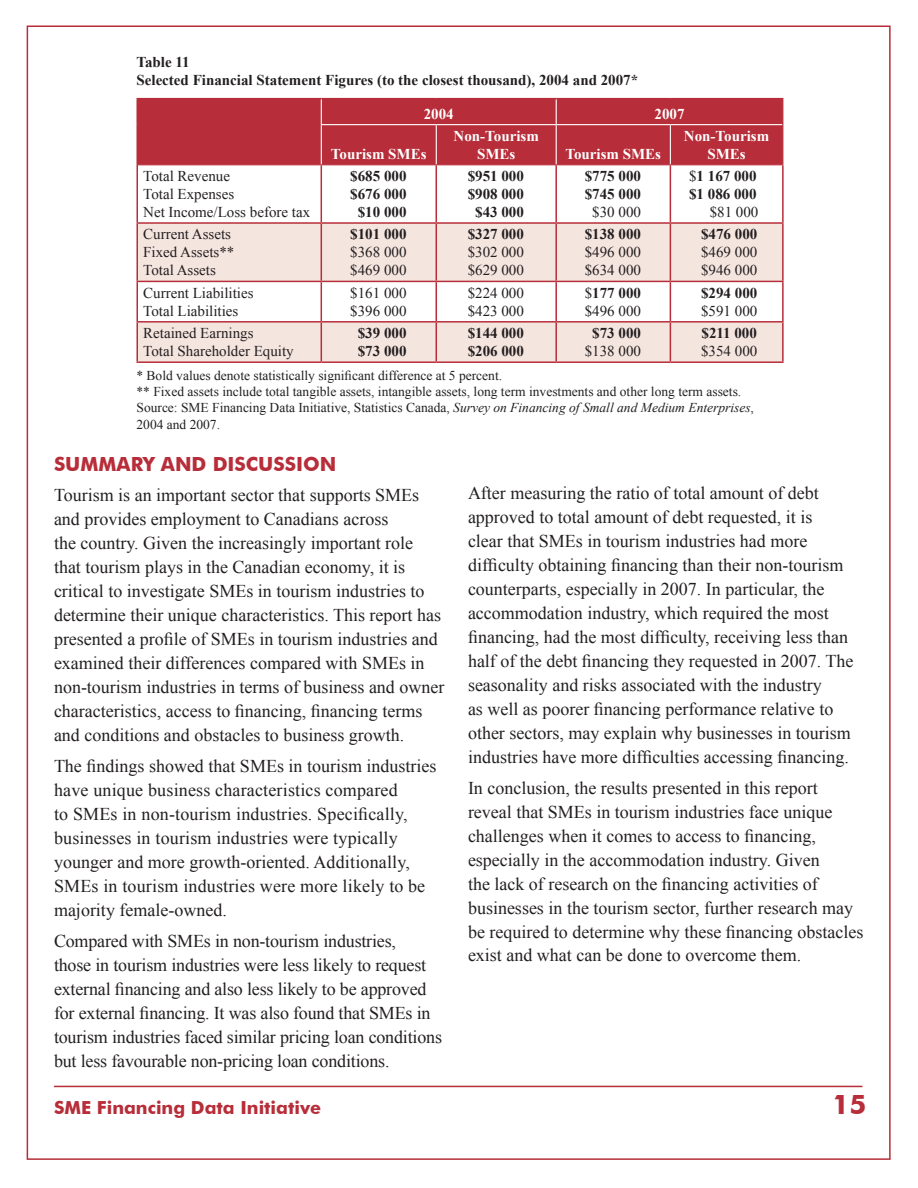
<style>
.page{position:relative;width:918px;height:1188px;background:#fff}
.page>*{position:absolute;margin:0;border:0;box-sizing:border-box;transform-origin:0 0}
.t1{font:700 27px "Futura BT";color:#b72d39}
.t2{font:700 19.5px "Futura BT";color:#b72d39}
.t3{font:18px/24px "Times New Roman";color:#231f20}
.t4{font:700 18px "Futura BT";color:#b72d39}
.t5{font:15px/18px "Times New Roman";color:#231f20}
.t6{font:700 15px/18px "Times New Roman";color:#231f20}
.t7{font:700 15px/18px "Times New Roman";color:#fff;text-align:center}
.t8{font:13.5px/16.2px "Times New Roman";color:#231f20}
.s1{font-weight:400}
.s2{font-weight:700}
.s3{font-style:italic}
</style>
<div class="page">
<hr style="left:54px;top:1086px;width:808px;height:1px;background:#b72d39">
<svg style="left:138px;top:165px;width:644px;height:57px"></svg>
<svg style="left:138px;top:224px;width:644px;height:137px;fill:#f5e5df"></svg>
<hr style="left:136px;top:98px;width:185px;height:1px;background:#b72d39">
<hr style="left:136px;top:99px;width:2px;height:26px;background:#b72d39">
<hr style="left:136px;top:125px;width:2px;height:40px;background:#b72d39">
<hr style="left:136px;top:165px;width:2px;height:57px;background:#b72d39">
<hr style="left:321px;top:165px;width:1px;height:57px;background:#b72d39">
<hr style="left:436px;top:165px;width:1px;height:57px;background:#b72d39">
<hr style="left:555px;top:165px;width:2px;height:57px;background:#b72d39">
<hr style="left:670px;top:165px;width:1px;height:57px;background:#b72d39">
<hr style="left:782px;top:165px;width:2px;height:57px;background:#b72d39">
<hr style="left:136px;top:222px;width:185px;height:2px;background:#b72d39">
<hr style="left:136px;top:224px;width:2px;height:57px;background:#b72d39">
<hr style="left:321px;top:222px;width:115px;height:2px;background:#b72d39">
<hr style="left:321px;top:224px;width:1px;height:57px;background:#b72d39">
<hr style="left:436px;top:222px;width:120px;height:2px;background:#b72d39">
<hr style="left:436px;top:224px;width:1px;height:57px;background:#b72d39">
<hr style="left:556px;top:222px;width:114px;height:2px;background:#b72d39">
<hr style="left:555px;top:224px;width:2px;height:57px;background:#b72d39">
<hr style="left:670px;top:222px;width:114px;height:2px;background:#b72d39">
<hr style="left:670px;top:224px;width:1px;height:57px;background:#b72d39">
<hr style="left:782px;top:224px;width:2px;height:57px;background:#b72d39">
<hr style="left:136px;top:281px;width:185px;height:1px;background:#b72d39">
<hr style="left:136px;top:282px;width:2px;height:39px;background:#b72d39">
<hr style="left:321px;top:281px;width:115px;height:1px;background:#b72d39">
<hr style="left:321px;top:282px;width:1px;height:39px;background:#b72d39">
<hr style="left:436px;top:281px;width:120px;height:1px;background:#b72d39">
<hr style="left:436px;top:282px;width:1px;height:39px;background:#b72d39">
<hr style="left:556px;top:281px;width:114px;height:1px;background:#b72d39">
<hr style="left:555px;top:282px;width:2px;height:39px;background:#b72d39">
<hr style="left:670px;top:281px;width:114px;height:1px;background:#b72d39">
<hr style="left:670px;top:282px;width:1px;height:39px;background:#b72d39">
<hr style="left:782px;top:282px;width:2px;height:39px;background:#b72d39">
<hr style="left:136px;top:321px;width:185px;height:2px;background:#b72d39">
<hr style="left:136px;top:323px;width:2px;height:38px;background:#b72d39">
<hr style="left:321px;top:321px;width:115px;height:2px;background:#b72d39">
<hr style="left:321px;top:323px;width:1px;height:38px;background:#b72d39">
<hr style="left:436px;top:321px;width:120px;height:2px;background:#b72d39">
<hr style="left:436px;top:323px;width:1px;height:38px;background:#b72d39">
<hr style="left:556px;top:321px;width:114px;height:2px;background:#b72d39">
<hr style="left:555px;top:323px;width:2px;height:38px;background:#b72d39">
<hr style="left:670px;top:321px;width:114px;height:2px;background:#b72d39">
<hr style="left:670px;top:323px;width:1px;height:38px;background:#b72d39">
<hr style="left:782px;top:323px;width:2px;height:38px;background:#b72d39">
<hr style="left:136px;top:361px;width:185px;height:2px;background:#b72d39">
<hr style="left:321px;top:361px;width:115px;height:2px;background:#b72d39">
<hr style="left:436px;top:361px;width:120px;height:2px;background:#b72d39">
<hr style="left:556px;top:361px;width:114px;height:2px;background:#b72d39">
<hr style="left:670px;top:361px;width:114px;height:2px;background:#b72d39">
<hr style="left:321px;top:98px;width:115px;height:1px;background:#b72d39">
<hr style="left:436px;top:98px;width:120px;height:1px;background:#b72d39">
<hr style="left:556px;top:98px;width:114px;height:1px;background:#b72d39">
<hr style="left:670px;top:98px;width:113px;height:1px;background:#b72d39">
<div style="left:137px;top:99px;width:646px;height:66px;background:#b72d39"></div>
<p class="t6" style="left:136px;top:53px;width:503px">Table 11<br>Selected Financial Statement Figures (to the closest thousand), 2004 and 2007*</p>
<p class="t7" style="left:424px;top:104px;width:31px">2004</p>
<p class="t7" style="left:655px;top:104px;width:31px">2007</p>
<p class="t7" style="left:331px;top:144px;width:97px">Tourism SMEs</p>
<p class="t7" style="left:454px;top:126px;width:87px">Non-Tourism<br>SMEs</p>
<p class="t7" style="left:684px;top:126px;width:87px">Non-Tourism<br>SMEs</p>
<p class="t7" style="left:565px;top:144px;width:97px">Tourism SMEs</p>
<p class="t5" style="left:143px;top:167px;width:169px">Total Revenue<br>Total Expenses<br>Net Income/Loss before tax</p>
<p class="t6" style="left:350px;top:167px;width:58px;text-align:center">$685 000 $676 000 $10 000</p>
<p class="t6" style="left:468px;top:167px;width:58px;text-align:center">$951 000 $908 000 $43 000</p>
<p class="t6" style="left:585px;top:167px;width:58px">$775 000 $745 000</p>
<p class="t5" style="left:592px;top:203px;width:50px">$30 000</p>
<p class="t5" style="left:143px;top:225px;width:93px">Current Assets<br>Fixed Assets**<br>Total Assets</p>
<p class="t6" style="left:350px;top:225px;width:58px">$101 000</p>
<p class="t5" style="left:350px;top:243px;width:58px">$368 000 $469 000</p>
<p class="t6" style="left:468px;top:225px;width:58px">$327 000</p>
<p class="t5" style="left:468px;top:243px;width:58px">$302 000 $629 000</p>
<p class="t6" style="left:585px;top:225px;width:58px">$138 000</p>
<p class="t5" style="left:585px;top:243px;width:58px">$496 000 $634 000</p>
<p class="t6" style="left:689px;top:167px;width:69px"><span class="s1">$</span>1 167 000 $1 086 000</p>
<p class="t5" style="left:710px;top:203px;width:50px">$81 000</p>
<p class="t6" style="left:701px;top:225px;width:58px">$476 000</p>
<p class="t5" style="left:701px;top:243px;width:58px">$469 000 $946 000</p>
<p class="t5" style="left:143px;top:284px;width:112px">Current Liabilities<br>Total Liabilities</p>
<p class="t5" style="left:350px;top:284px;width:58px">$161 000 $396 000</p>
<p class="t5" style="left:468px;top:284px;width:58px">$224 000 $423 000</p>
<p class="t5" style="left:585px;top:284px;width:58px">$<span class="s2">177 000 </span>$496 000</p>
<p class="t6" style="left:701px;top:283px;width:58px">$294 000</p>
<p class="t5" style="left:701px;top:302px;width:58px">$591 000</p>
<p class="t5" style="left:143px;top:324px;width:152px">Retained Earnings<br>Total Shareholder Equity</p>
<p class="t6" style="left:358px;top:324px;width:50px">$39 000 $73 000</p>
<p class="t6" style="left:468px;top:324px;width:58px">$144 000 $206 000</p>
<p class="t6" style="left:592px;top:324px;width:50px">$73 000</p>
<p class="t6" style="left:702px;top:324px;width:57px">$211 000</p>
<p class="t5" style="left:701px;top:342px;width:58px">$354 000</p>
<p class="t8" style="left:136px;top:367px;width:619px">* Bold values denote statistically significant difference at 5 percent.<br>** Fixed assets include total tangible assets, intangible assets, long term investments and other long term assets.<br>Source: SME Financing Data Initiative, Statistics Canada, <span class="s3">Survey on Financing of Small and Medium Enterprises</span>, 2004 and 2007.</p>
<p class="t5" style="left:585px;top:342px;width:58px">$138 000</p>
<p class="t2" style="left:54px;top:452px;width:45px">SUMMA</p>
<p class="t2" style="left:131px;top:452px;width:207px">RY AND DISCUSSION</p>
<p class="t3" style="left:54px;top:483px;width:392px">Tourism is an important sector that supports SMEs and provides employment to Canadians across<br>the country. Given the increasingly important role that tourism plays in the Canadian economy, it is critical to investigate SMEs in tourism industries to determine their unique characteristics. This report has presented a profile of SMEs in tourism industries and examined their differences compared with SMEs in non-tourism industries in terms of business and owner characteristics, access to financing, financing terms and conditions and obstacles to business growth.</p>
<p class="t3" style="left:54px;top:754px;width:384px">The findings showed that SMEs in tourism industries have unique business characteristics compared<br>to SMEs in non-tourism industries. Specifically, businesses in tourism industries were typically younger and more growth-oriented. Additionally, SMEs in tourism industries were more likely to be majority female-owned.</p>
<p class="t3" style="left:54px;top:928px;width:390px">Compared with SMEs in non-tourism industries,<br>those in tourism industries were less likely to request external financing and also less likely to be approved for external financing. It was also found that SMEs in tourism industries faced similar pricing loan conditions but less favourable non-pricing loan conditions.</p>
<p class="t3" style="left:468px;top:481px;width:387px">After measuring the ratio of total amount of debt approved to total amount of debt requested, it is<br>clear that SMEs in tourism industries had more difficulty obtaining financing than their non-tourism counterparts, especially in 2007. In particular, the accommodation industry, which required the most financing, had the most difficulty, receiving less than half of the debt financing they requested in 2007. The seasonality and risks associated with the industry<br>as well as poorer financing performance relative to other sectors, may explain why businesses in tourism industries have more difficulties accessing financing.</p>
<p class="t3" style="left:468px;top:775px;width:397px">In conclusion, the results presented in this report reveal that SMEs in tourism industries face unique challenges when it comes to access to financing, especially in the accommodation industry. Given<br>the lack of research on the financing activities of businesses in the tourism sector, further research may be required to determine why these financing obstacles exist and what can be done to overcome them.</p>
<p class="t4" style="left:54px;top:1097px;width:269px">SME FINANCING DATA I NITIATIVE</p>
<h1 class="t1" style="left:832px;top:1088px;width:35px">15</h1>
</div>
